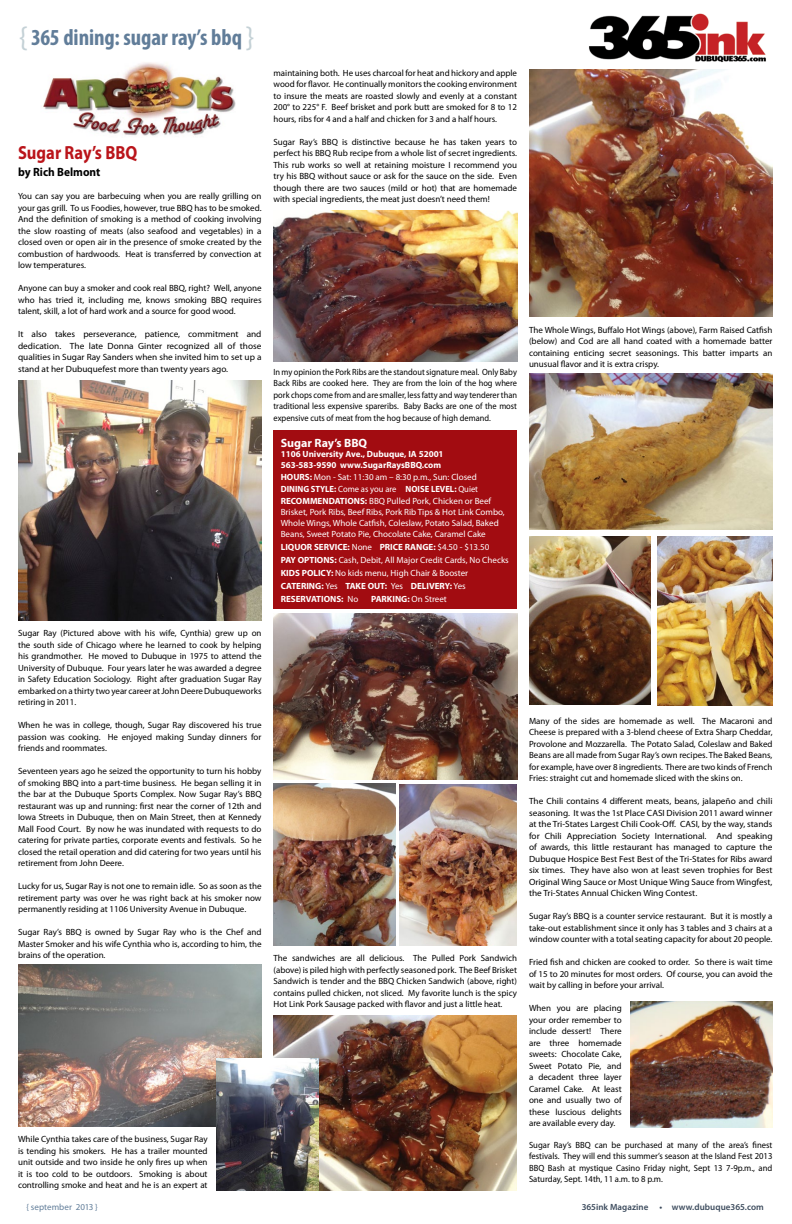
<style>
.page{position:relative;width:792px;height:1224px;background:#fff}
.page>*{position:absolute;margin:0;border:0;box-sizing:border-box;transform-origin:0 0}
.t1{font:700 condensed 23px "Myriad Pro";letter-spacing:-.005em;color:#617d99}
.t2{font:700 19px "Myriad Pro";color:#ba141a;scale:.87 1}
.t3{font:700 12px "Myriad Pro";color:#000;scale:.95 1}
.t4{font:700 12px "Myriad Pro";color:#fff}
.t5{font:9px/11.5px "Myriad Pro";color:#000;text-align:justify}
.t6{font:9px/13px "Myriad Pro";color:#fff}
.t7{font:9px/11.5px "Myriad Pro";color:#000;text-align:justify;scale:.93 1}
.t8{font:9px/11.5px "Myriad Pro";color:#000;text-align:justify;scale:.96 1}
.t9{font:700 9px/10.8px "Myriad Pro";color:#fff}
.t10{font:600 9px "Myriad Pro";letter-spacing:.005em;color:#3b4a5c}
.t11{font:9px "Myriad Pro";letter-spacing:.005em;color:#617d99}
.s1{font-weight:400;font-stretch:normal;font-size:30px;color:#c4d1d6}
.s2{font-weight:700}
.s3{font-weight:400}
</style>
<div class="page">
<img style="left:589px;top:13px;width:177px;height:50px">
<img style="left:43px;top:62px;width:192px;height:74px">
<div style="left:274px;top:430px;width:243px;height:179px;background:#a20c11"></div>
<img style="left:274px;top:210px;width:243px;height:151px">
<img style="left:274px;top:784px;width:121px;height:162px">
<img style="left:18px;top:965px;width:244px;height:162px">
<img style="left:274px;top:613px;width:243px;height:167px">
<img style="left:658px;top:536px;width:115px;height:170px">
<img style="left:529px;top:69px;width:244px;height:248px">
<img style="left:273px;top:1015px;width:243px;height:175px">
<img style="left:400px;top:784px;width:116px;height:162px">
<img style="left:529px;top:374px;width:244px;height:156px">
<img style="left:18px;top:381px;width:244px;height:239px">
<img style="left:529px;top:536px;width:122px;height:169px">
<img style="left:631px;top:1002px;width:142px;height:126px">
<img style="left:217px;top:1059px;width:101px;height:131px">
<h1 class="t1" style="left:19px;top:23px;width:237px"><span class="s1">{</span> 365 dining: sugar ray’s bbq <span class="s1">}</span></h1>
<h2 class="t2" style="left:18px;top:141px;width:138px">Sugar Ray’s BBQ</h2>
<h3 class="t3" style="left:18px;top:165px;width:88px">by Rich Belmont</h3>
<p class="t5" style="left:18px;top:190px;width:245px">You can say you are barbecuing when you are really grilling on your gas grill. To us Foodies, however, true BBQ has to be smoked.<br>And the definition of smoking is a method of cooking involving the slow roasting of meats (also seafood and vegetables) in a closed oven or open air in the presence of smoke created by the combustion of hardwoods. Heat is transferred by convection at low temperatures.</p>
<p class="t5" style="left:18px;top:282px;width:245px">Anyone can buy a smoker and cook real BBQ, right? Well, anyone who has tried it, including me, knows smoking BBQ requires talent, skill, a lot of hard work and a source for good wood.</p>
<p class="t5" style="left:18px;top:328px;width:245px">It also takes perseverance, patience, commitment and dedication. The late Donna Ginter recognized all of those qualities in Sugar Ray Sanders when she invited him to set up a stand at her Dubuquefest more than twenty years ago.</p>
<p class="t5" style="left:18px;top:627px;width:245px">Sugar Ray (Pictured above with his wife, Cynthia) grew up on the south side of Chicago where he learned to cook by helping his grandmother. He moved to Dubuque in 1975 to attend the University of Dubuque. Four years later he was awarded a degree in Safety Education Sociology. Right after graduation Sugar Ray embarked on a thirty two year career at John Deere Dubuqueworks retiring in 2011.</p>
<p class="t5" style="left:18px;top:719px;width:245px">When he was in college, though, Sugar Ray discovered his true passion was cooking. He enjoyed making Sunday dinners for friends and roommates.</p>
<p class="t5" style="left:18px;top:765px;width:245px">Seventeen years ago he seized the opportunity to turn his hobby of smoking BBQ into a part-time business. He began selling it in the bar at the Dubuque Sports Complex. Now Sugar Ray’s BBQ restaurant was up and running: first near the corner of 12th and Iowa Streets in Dubuque, then on Main Street, then at Kennedy Mall Food Court. By now he was inundated with requests to do catering for private parties, corporate events and festivals. So he closed the retail operation and did catering for two years until his retirement from John Deere.</p>
<p class="t5" style="left:18px;top:880px;width:245px">Lucky for us, Sugar Ray is not one to remain idle. So as soon as the retirement party was over he was right back at his smoker now permanently residing at 1106 University Avenue in Dubuque.</p>
<p class="t5" style="left:18px;top:926px;width:245px">Sugar Ray’s BBQ is owned by Sugar Ray who is the Chef and Master Smoker and his wife Cynthia who is, according to him, the brains of the operation.</p>
<p class="t5" style="left:274px;top:67px;width:245px">maintaining both. He uses charcoal for heat and hickory and apple wood for flavor. He continually monitors the cooking environment to insure the meats are roasted slowly and evenly at a constant 200° to 225° F. Beef brisket and pork butt are smoked for 8 to 12 hours, ribs for 4 and a half and chicken for 3 and a half hours.</p>
<p class="t5" style="left:274px;top:136px;width:245px">Sugar Ray’s BBQ is distinctive because he has taken years to perfect his BBQ Rub recipe from a whole list of secret ingredients.<br>This rub works so well at retaining moisture I recommend you try his BBQ without sauce or ask for the sauce on the side. Even though there are two sauces (mild or hot) that are homemade with special ingredients, the meat just doesn’t need them!</p>
<p class="t7" style="left:274px;top:366px;width:263px">In my opinion the Pork Ribs are the standout signature meal. Only Baby Back Ribs are cooked here. They are from the loin of the hog where pork chops come from and are smaller, less fatty and way tenderer than traditional less expensive spareribs. Baby Backs are one of the most expensive cuts of meat from the hog because of high demand.</p>
<h3 class="t4" style="left:281px;top:435px;width:88px">Sugar Ray’s BBQ</h3>
<p class="t9" style="left:281px;top:449px;width:164px">1106 University Ave., Dubuque, IA 52001<br>563-583-9590 www.SugarRaysBBQ.com</p>
<p class="t6" style="left:281px;top:471px;width:212px;line-height:12px"><span class="s2">HOURS:</span> Mon - Sat: 11:30 am – 8:30 p.m., Sun: Closed<br><span class="s2">DINING STYLE:</span> Come as you are <span class="s2">NOISE LEVEL:</span> Quiet<br><span class="s2">RECOMMENDATIONS:</span> BBQ Pulled Pork, Chicken or Beef</p>
<p class="t6" style="left:281px;top:506px;width:226px;line-height:10.8px">Brisket, Pork Ribs, Beef Ribs, Pork Rib Tips &amp; Hot Link Combo,<br>Whole Wings, Whole Catfish, Coleslaw, Potato Salad, Baked<br>Beans, Sweet Potato Pie, Chocolate Cake, Caramel Cake</p>
<p class="t6" style="left:281px;top:540px;width:230px"><span class="s2">LIQUOR SERVICE:</span> None <span class="s2">PRICE RANGE:</span> $4.50 - $13.50<br><span class="s2">PAY OPTIONS:</span> Cash, Debit, All Major Credit Cards, No Checks <span class="s2">KIDS POLICY:</span> No kids menu, High Chair &amp; Booster <span class="s2">CATERING:</span> Yes <span class="s2">TAKE OUT:</span> Yes <span class="s2">DELIVERY:</span> Yes <span class="s2">RESERVATIONS:</span> No</p>
<p class="t9" style="left:371px;top:593px;width:77px">PARKING: <span class="s3">On Street</span></p>
<p class="t5" style="left:274px;top:952px;width:245px">The sandwiches are all delicious. The Pulled Pork Sandwich (above) is piled high with perfectly seasoned pork. The Beef Brisket Sandwich is tender and the BBQ Chicken Sandwich (above, right) contains pulled chicken, not sliced. My favorite lunch is the spicy Hot Link Pork Sausage packed with flavor and just a little heat.</p>
<p class="t5" style="left:18px;top:1133px;width:191px">While Cynthia takes care of the business, Sugar Ray is tending his smokers. He has a trailer mounted unit outside and two inside he only fires up when it is too cold to be outdoors. Smoking is about controlling smoke and heat and he is an expert at</p>
<p class="t5" style="left:529px;top:324px;width:245px">The Whole Wings, Buffalo Hot Wings (above), Farm Raised Catfish (below) and Cod are all hand coated with a homemade batter containing enticing secret seasonings. This batter imparts an unusual flavor and it is extra crispy.</p>
<p class="t5" style="left:529px;top:715px;width:245px">Many of the sides are homemade as well. The Macaroni and Cheese is prepared with a 3-blend cheese of Extra Sharp Cheddar, Provolone and Mozzarella. The Potato Salad, Coleslaw and Baked Beans are all made from Sugar Ray’s own recipes. The Baked Beans, for example, have over 8 ingredients. There are two kinds of French Fries: straight cut and homemade sliced with the skins on.</p>
<p class="t5" style="left:529px;top:795px;width:245px">The Chili contains 4 different meats, beans, jalapeño and chili seasoning. It was the 1st Place CASI Division 2011 award winner at the Tri-States Largest Chili Cook-Off. CASI, by the way, stands for Chili Appreciation Society International. And speaking of awards, this little restaurant has managed to capture the Dubuque Hospice Best Fest Best of the Tri-States for Ribs award six times. They have also won at least seven trophies for Best Original Wing Sauce or Most Unique Wing Sauce from Wingfest, the Tri-States Annual Chicken Wing Contest.</p>
<p class="t5" style="left:529px;top:910px;width:245px">Sugar Ray’s BBQ is a counter service restaurant. But it is mostly a take-out establishment since it only has 3 tables and 3 chairs at a window counter with a total seating capacity for about 20 people.</p>
<p class="t5" style="left:529px;top:956px;width:245px">Fried fish and chicken are cooked to order. So there is wait time of 15 to 20 minutes for most orders. Of course, you can avoid the wait by calling in before your arrival.</p>
<p class="t5" style="left:529px;top:1002px;width:94px">When you are placing your order remember to include dessert! There are three homemade sweets: Chocolate Cake, Sweet Potato Pie, and a decadent three layer Caramel Cake. At least one and usually two of these luscious delights are available every day.</p>
<p class="t8" style="left:529px;top:1139px;width:255px">Sugar Ray’s BBQ can be purchased at many of the area’s finest festivals. They will end this summer’s season at the Island Fest 2013<br>BBQ Bash at mystique Casino Friday night, Sept 13 7-9p.m., and Saturday, Sept. 14th, 11 a.m. to 8 p.m.</p>
<p class="t11" style="left:26px;top:1201px;width:73px">{ september 2013 }</p>
<p class="t10" style="left:582px;top:1201px;width:184px">365ink Magazine • www.dubuque365.com</p>
</div>
